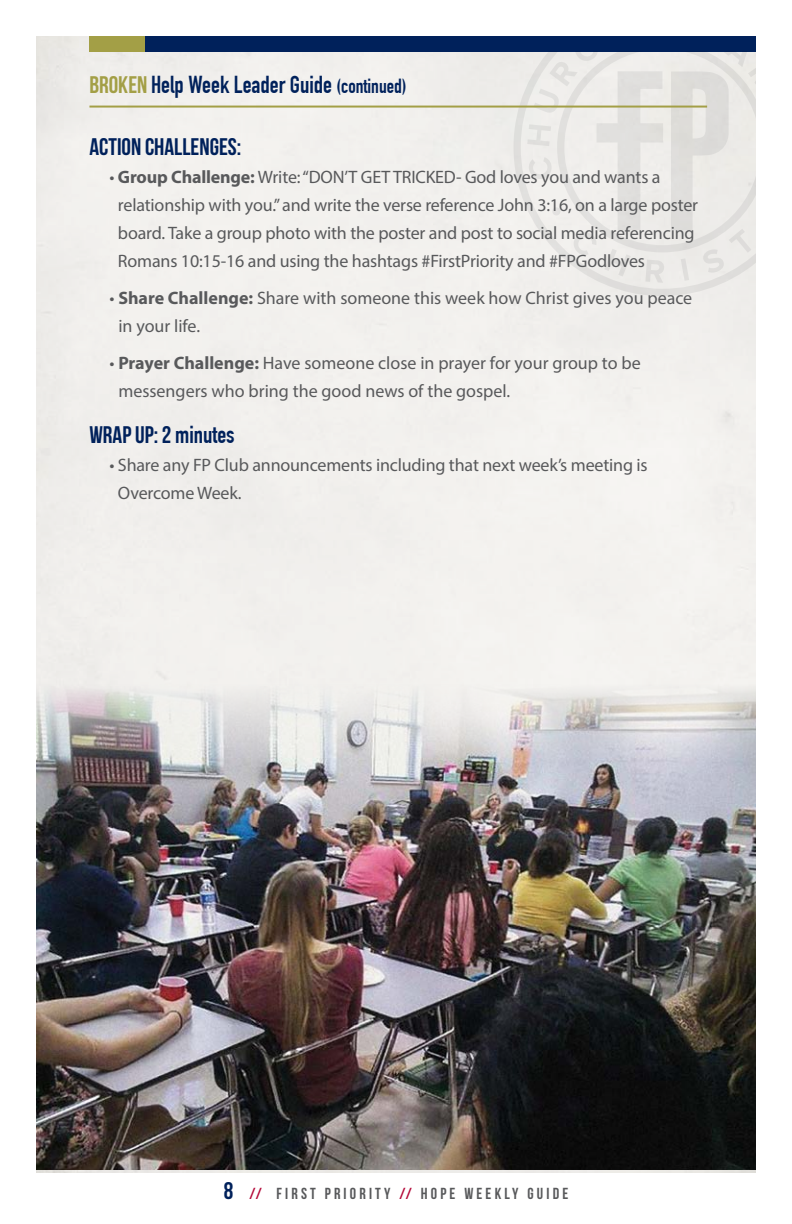
<style>
.page{position:relative;width:792px;height:1224px;background:#fff}
.page>*{position:absolute;margin:0;border:0;box-sizing:border-box;transform-origin:0 0}
.t1{font:700 24px "DIN Condensed";color:#00215b}
.t2{font:24px "Bebas Neue";color:#00215b}
.t3{font:18px/28px "Myriad Pro";letter-spacing:-.01em;color:#58595b}
.t4{font:16px "Bebas Neue";letter-spacing:.2em;color:#58595b}
.s1{font-family:"Bebas Neue";font-weight:400;color:#a39f46}
.s2{font-size:20px}
.s3{font-weight:700}
.s4{font-family:"DIN Condensed";font-weight:700}
.s5{font-size:24px;color:#00215b}
.s6{color:#b30838}
</style>
<div class="page">
<div style="left:36px;top:36px;width:720px;height:1136px;background:#f2f1ee"></div>
<div style="left:109px;top:36px;width:647px;height:15px;background:#00215b"></div>
<div style="left:89px;top:36px;width:56px;height:15px;background:#a39f46"></div>
<svg style="left:514px;top:51px;width:242px;height:245px;background:#e8e7e4"></svg>
<hr style="left:89px;top:106px;width:618px;height:2px;background:#a39f46">
<img style="left:36px;top:684px;width:720px;height:485px">
<h1 class="t1" style="left:89px;top:70px;width:319px"><span class="s1">BROKEN</span> Help Week Leader Guide <span class="s2">(continued)</span></h1>
<h1 class="t2" style="left:89px;top:133px;width:153px">ACTION CHALLENGES:</h1>
<p class="t3" style="left:118px;top:162px;width:582px;text-indent:-9px">• <span class="s3">Group Challenge:</span> Write: “DON’T GET TRICKED- God loves you and wants a relationship with you.” and write the verse reference John 3:16, on a large poster board. Take a group photo with the poster and post to social media referencing Romans 10:15-16 and using the hashtags #FirstPriority and #FPGodloves</p>
<p class="t3" style="left:118px;top:284px;width:575px;text-indent:-9px">• <span class="s3">Share Challenge:</span> Share with someone this week how Christ gives you peace in your life.</p>
<p class="t3" style="left:118px;top:349px;width:524px;text-indent:-9px">• <span class="s3">Prayer Challenge:</span> Have someone close in prayer for your group to be messengers who bring the good news of the gospel.</p>
<h1 class="t2" style="left:89px;top:421px;width:147px">WRAP UP: 2 <span class="s4">minutes</span></h1>
<p class="t3" style="left:118px;top:450px;width:531px;text-indent:-9px">• Share any FP Club announcements including that next week’s meeting is<br>Overcome Week.</p>
<p class="t4" style="left:224px;top:1184px;width:346px"><span class="s5">8</span> <span class="s6">//</span> FIRST PRIORITY <span class="s6">//</span> HOPE WEEKLY GUIDE</p>
</div>
